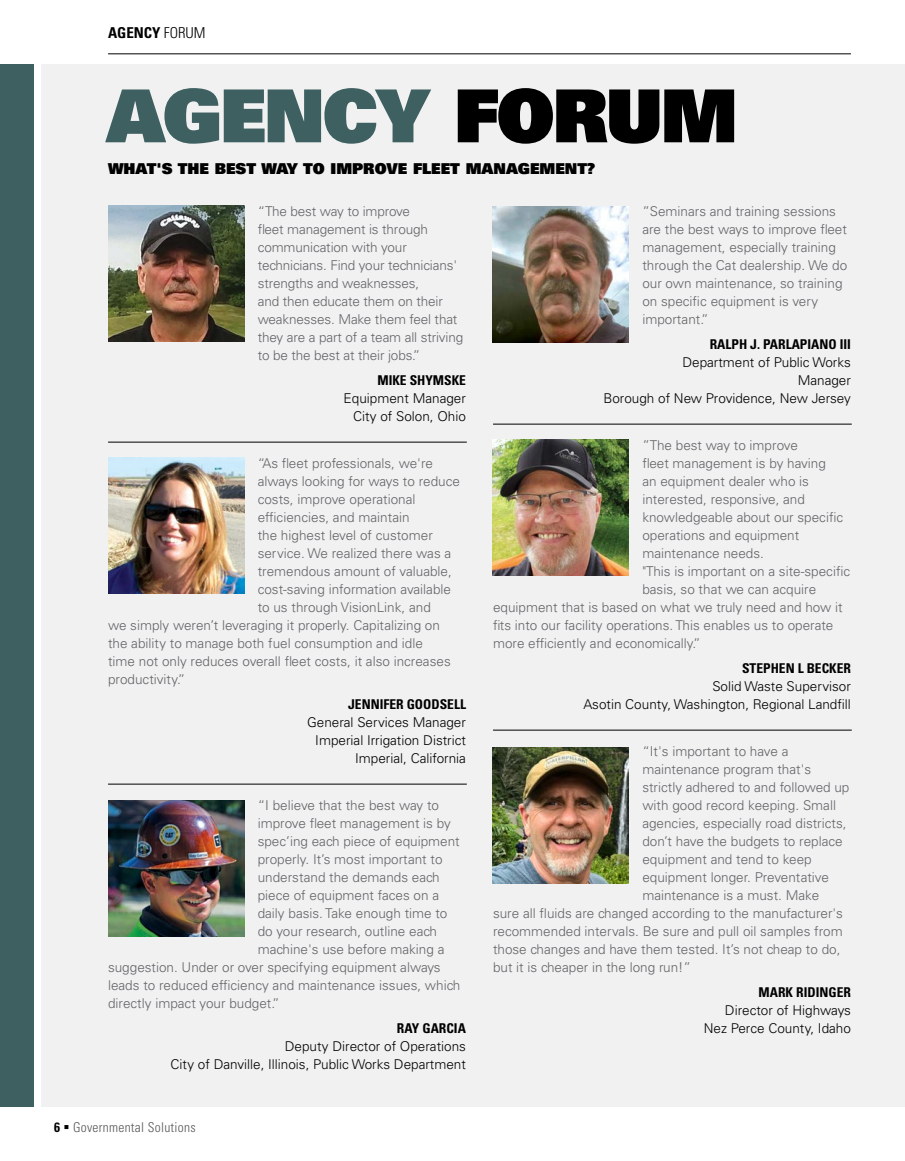
<style>
.page{position:relative;width:905px;height:1161px;background:#fff}
.page>*{position:absolute;margin:0;border:0;box-sizing:border-box;transform-origin:0 0}
.t1{font:73.2px "Univers LT Std X Black";letter-spacing:-.03em;color:#3e6061}
.t2{font:15px "Univers LT Std X Black";color:#000}
.t3{font:700 condensed 15px "Univers LT Std";color:#000}
.t4{font:300 13.5px/18px "Univers LT Std";color:#636466}
.t5{font:300 13.5px/18px "Univers LT Std";color:#000;text-align:right}
.t6{font:700 condensed 13.5px "Univers LT Std";color:#000}
.t7{font:300 condensed 13.5px "Univers LT Std";letter-spacing:.02em;color:#58595b}
.s1{font-weight:300}
.s2{color:#000}
.s3{font-weight:700;color:#000}
</style>
<div class="page">
<div style="left:42px;top:64px;width:862px;height:1043px;background:#f1f1f2"></div>
<hr style="left:108px;top:442px;width:359px;height:1px;background:#000">
<hr style="left:108px;top:784px;width:359px;height:1px;background:#000">
<hr style="left:493px;top:424px;width:358px;height:1px;background:#000">
<hr style="left:493px;top:730px;width:358px;height:1px;background:#000">
<img style="left:108px;top:205px;width:136px;height:136px">
<img style="left:108px;top:457px;width:136px;height:137px">
<img style="left:492px;top:748px;width:137px;height:136px">
<img style="left:492px;top:207px;width:137px;height:136px">
<img style="left:492px;top:440px;width:137px;height:136px">
<img style="left:108px;top:800px;width:136px;height:136px">
<hr style="left:108px;top:53px;width:742px;height:1px;background:#000">
<div style="left:0;top:64px;width:33px;height:1043px;background:#3e6061"></div>
<p class="t3" style="left:108px;top:24px;width:99px">AGENCY <span class="s1">FORUM</span></p>
<h1 class="t1" style="left:106px;top:68px;width:632px">AGENCY <span class="s2">FORUM</span></h1>
<p class="t2" style="left:108px;top:158px;width:488px">WHAT'S THE BEST WAY TO IMPROVE FLEET MANAGEMENT?</p>
<p class="t4" style="left:258px;top:202px;width:207px">“The best way to improve<br>fleet management is through communication with your technicians. Find your technicians' strengths and weaknesses,<br>and then educate them on their weaknesses. Make them feel that they are a part of a team all striving to be the best at their jobs.”</p>
<p class="t6" style="left:377px;top:372px;width:90px">MIKE SHYMSKE</p>
<p class="t5" style="left:343px;top:389px;width:124px">Equipment Manager<br>City of Solon, Ohio</p>
<p class="t4" style="left:258px;top:454px;width:177px">“As fleet professionals, we're</p>
<p class="t4" style="left:258px;top:472px;width:204px">always looking for ways to reduce</p>
<p class="t4" style="left:258px;top:490px;width:159px">costs, improve operational</p>
<p class="t4" style="left:258px;top:508px;width:153px">efficiencies, and maintain</p>
<p class="t4" style="left:258px;top:526px;width:177px">the highest level of customer</p>
<p class="t4" style="left:258px;top:544px;width:195px">service. We realized there was a</p>
<p class="t4" style="left:258px;top:562px;width:196px">tremendous amount of valuable,</p>
<p class="t4" style="left:258px;top:580px;width:195px">cost-saving information available</p>
<p class="t4" style="left:258px;top:598px;width:175px">to us through VisionLink, and</p>
<p class="t4" style="left:108px;top:616px;width:333px">we simply weren’t leveraging it properly. Capitalizing on</p>
<p class="t4" style="left:108px;top:634px;width:316px">the ability to manage both fuel consumption and idle</p>
<p class="t4" style="left:108px;top:652px;width:344px">time not only reduces overall fleet costs, it also increases</p>
<p class="t4" style="left:108px;top:670px;width:79px">productivity.”</p>
<p class="t6" style="left:348px;top:696px;width:119px">JENNIFER GOODSELL</p>
<p class="t5" style="left:307px;top:713px;width:160px">General Services Manager<br>Imperial Irrigation District<br>Imperial, California</p>
<p class="t4" style="left:258px;top:796px;width:183px">“I believe that the best way to</p>
<p class="t4" style="left:258px;top:814px;width:194px">improve fleet management is by</p>
<p class="t4" style="left:258px;top:832px;width:203px">spec’ing each piece of equipment</p>
<p class="t4" style="left:258px;top:850px;width:186px">properly. It’s most important to</p>
<p class="t4" style="left:258px;top:868px;width:183px">understand the demands each</p>
<p class="t4" style="left:258px;top:886px;width:183px">piece of equipment faces on a</p>
<p class="t4" style="left:258px;top:904px;width:191px">daily basis. Take enough time to</p>
<p class="t4" style="left:258px;top:922px;width:181px">do your research, outline each</p>
<p class="t4" style="left:258px;top:940px;width:188px">machine's use before making a</p>
<p class="t4" style="left:108px;top:958px;width:334px">suggestion. Under or over specifying equipment always</p>
<p class="t4" style="left:108px;top:976px;width:354px">leads to reduced efficiency and maintenance issues, which</p>
<p class="t4" style="left:108px;top:994px;width:173px">directly impact your budget.”</p>
<p class="t6" style="left:397px;top:1020px;width:71px">RAY GARCIA</p>
<p class="t5" style="left:171px;top:1037px;width:297px">Deputy Director of Operations<br>City of Danville, Illinois, Public Works Department</p>
<p class="t7" style="left:54px;top:1119px;width:143px"><span class="s3">6</span> <span class="s2">▪</span> Governmental Solutions</p>
<p class="t4" style="left:642px;top:202px;width:206px">”Seminars and training sessions are the best ways to improve fleet management, especially training through the Cat dealership. We do our own maintenance, so training on specific equipment is very important.”</p>
<p class="t6" style="left:709px;top:336px;width:143px">RALPH J. PARLAPIANO III</p>
<p class="t5" style="left:603px;top:353px;width:249px">Department of Public Works<br>Manager<br>Borough of New Providence, New Jersey</p>
<p class="t4" style="left:642px;top:436px;width:157px">”The best way to improve</p>
<p class="t4" style="left:642px;top:454px;width:185px">fleet management is by having</p>
<p class="t4" style="left:642px;top:472px;width:168px">an equipment dealer who is</p>
<p class="t4" style="left:642px;top:490px;width:164px">interested, responsive, and</p>
<p class="t4" style="left:642px;top:508px;width:202px">knowledgeable about our specific</p>
<p class="t4" style="left:642px;top:526px;width:158px">operations and equipment</p>
<p class="t4" style="left:642px;top:544px;width:123px">maintenance needs.</p>
<p class="t4" style="left:642px;top:562px;width:209px">"This is important on a site-specific</p>
<p class="t4" style="left:642px;top:580px;width:175px">basis, so that we can acquire</p>
<p class="t4" style="left:493px;top:598px;width:351px">equipment that is based on what we truly need and how it</p>
<p class="t4" style="left:493px;top:616px;width:342px">fits into our facility operations. This enables us to operate</p>
<p class="t4" style="left:493px;top:634px;width:209px">more efficiently and economically.”</p>
<p class="t6" style="left:742px;top:660px;width:110px">STEPHEN L BECKER</p>
<p class="t5" style="left:583px;top:677px;width:269px">Solid Waste Supervisor<br>Asotin County, Washington, Regional Landfill</p>
<p class="t4" style="left:642px;top:742px;width:148px">“It's important to have a</p>
<p class="t4" style="left:642px;top:760px;width:170px">maintenance program that's</p>
<p class="t4" style="left:642px;top:778px;width:208px">strictly adhered to and followed up</p>
<p class="t4" style="left:642px;top:796px;width:195px">with good record keeping. Small</p>
<p class="t4" style="left:642px;top:814px;width:206px">agencies, especially road districts,</p>
<p class="t4" style="left:642px;top:832px;width:202px">don’t have the budgets to replace</p>
<p class="t4" style="left:642px;top:850px;width:171px">equipment and tend to keep</p>
<p class="t4" style="left:642px;top:868px;width:188px">equipment longer. Preventative</p>
<p class="t4" style="left:642px;top:886px;width:178px">maintenance is a must. Make</p>
<p class="t4" style="left:493px;top:904px;width:351px">sure all fluids are changed according to the manufacturer's</p>
<p class="t4" style="left:493px;top:922px;width:351px">recommended intervals. Be sure and pull oil samples from</p>
<p class="t4" style="left:493px;top:940px;width:349px">those changes and have them tested. It’s not cheap to do,</p>
<p class="t4" style="left:493px;top:958px;width:199px">but it is cheaper in the long run!”</p>
<p class="t6" style="left:758px;top:984px;width:94px">MARK RIDINGER</p>
<p class="t5" style="left:703px;top:1001px;width:149px">Director of Highways<br>Nez Perce County, Idaho</p>
</div>
